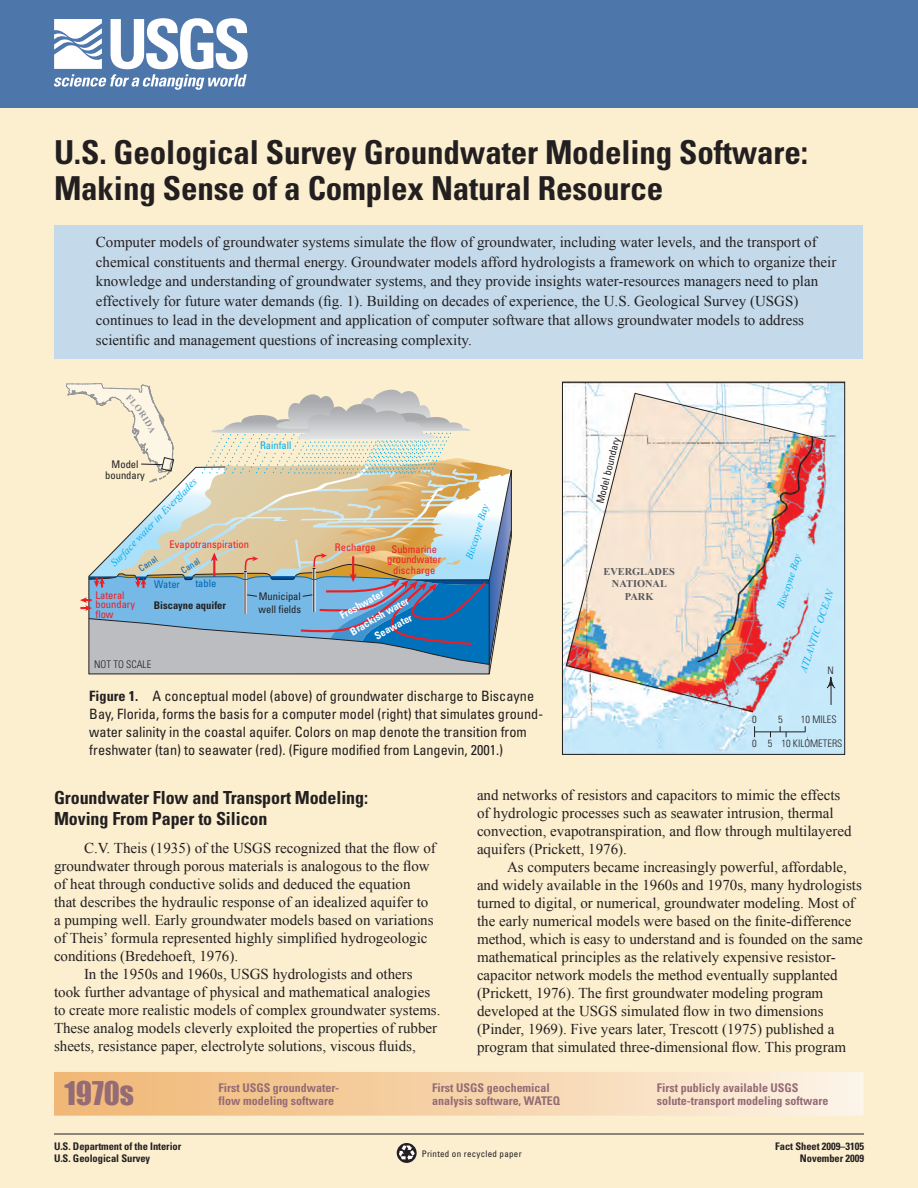
<style>
.page{position:relative;width:918px;height:1188px;background:#fbefd0}
.page>*{position:absolute;margin:0;border:0;box-sizing:border-box;transform-origin:0 0}
.Heading_1{font:700 condensed 33px "Univers";letter-spacing:-.005em;color:#231f20}
.t1{font:30px "Impact";color:#956b76}
.Heading_1-2{font:700 condensed 18px/21px "Univers";letter-spacing:-.005em;color:#231f20}
.Body_Text{font:15px/18px "Times New Roman";color:#231f20}
.BodyNoIndent{font:15px/19.5px "Times New Roman";color:#231f20}
.FigureCaption{font:condensed 14.25px/18px "Univers";color:#231f20}
.t2{font:700 condensed 12px/13.5px "Univers";color:#956b76}
.DBID{font:700 condensed 10.5px/12px "Univers";letter-spacing:-.005em;color:#231f20;text-align:right}
.t3{font:condensed 10.5px/9.3px "Univers";color:#ee1d23}
.t4{font:italic 10.5px "Times New Roman";color:#00aeef}
.t5{font:condensed 10.5px/12.6px "Univers";color:#231f20}
.t6{font:700 condensed 10.5px "Univers";color:#fff}
.t7{font:300 condensed 10.5px "Univers";color:#231f20}
.t8{font:condensed 10.5px "Univers";color:#0166b3}
.t9{font:condensed 10.5px "Univers";color:#00aeef}
.t10{font:300 condensed 10.35px "Univers";color:#231f20}
.t11{font:italic 10.35px "Times New Roman";color:#00aeef}
.t12{font:700 10.35px/12.5px "Times New Roman";color:#57585a;text-align:center}
.t13{font:condensed 10.35px "Univers";color:#231f20}
.t14{font:condensed 9px "Univers";letter-spacing:.03em;color:#231f20}
.t15{font:condensed 9px "Univers";color:#0166b3}
.s1{font-weight:700}
</style>
<div class="page">
<img style="left:564px;top:384px;width:279px;height:369px">
<div style="left:753px;top:732px;width:54px;height:11px;background:#c7eafa"></div>
<hr style="left:754px;top:732px;width:51px;height:1px;background:#231f20">
<svg style="left:780px;top:726px;width:7px;height:11px"></svg>
<svg style="left:827px;top:676px;width:9px;height:30px"></svg>
<div style="left:562px;top:382px;width:283px;height:373px;border:1px solid #231f20"></div>
<img style="left:566px;top:392px;width:261px;height:321px">
<div style="left:55px;top:225px;width:808px;height:133px;background:#c4d9ea"></div>
<hr style="left:54px;top:1134px;width:810px;height:1px;background:#231f20">
<div style="left:0;top:0;width:918px;height:108px;background:#4d76ab"></div>
<svg style="left:397px;top:1143px;width:20px;height:19px"></svg>
<svg style="left:399px;top:1145px;width:16px;height:15px"></svg>
<svg style="left:54px;top:1072px;width:810px;height:44px"></svg>
<svg style="left:54px;top:18px;width:194px;height:72px"></svg>
<svg style="left:66px;top:383px;width:446px;height:292px"></svg>
<p class="Heading_1" style="left:54px;top:132px;width:756px">U.S. Geological Survey Groundwater Modeling Software:</p>
<p class="Heading_1" style="left:54px;top:168px;width:611px">Making Sense of a Complex Natural Resource</p>
<p class="BodyNoIndent" style="left:96px;top:232px;width:742px">Computer models of groundwater systems simulate the flow of groundwater, including water levels, and the transport of chemical constituents and thermal energy. Groundwater models afford hydrologists a framework on which to organize their knowledge and understanding of groundwater systems, and they provide insights water-resources managers need to plan effectively for future water demands (fig. 1). Building on decades of experience, the U.S. Geological Survey (USGS) continues to lead in the development and application of computer software that allows groundwater models to address scientific and management questions of increasing complexity.</p>
<p class="t5" style="left:105px;top:459px;width:41px;line-height:10.5px;text-align:center">Model boundary</p>
<p class="t4" style="left:107px;top:560px;width:120px;rotate:-46deg">Surface water in Everglades</p>
<p class="t3" style="left:170px;top:540px;width:81px">Evapotranspiration</p>
<p class="t15" style="left:136px;top:564px;width:22px;rotate:-32deg">Canal</p>
<p class="t15" style="left:179px;top:566px;width:22px;rotate:-32deg">Canal</p>
<p class="t3" style="left:95px;top:591px;width:41px">Lateral boundary flow</p>
<p class="t8" style="left:154px;top:578px;width:27px;rotate:-1deg">Water</p>
<p class="t8" style="left:195px;top:577px;width:22px">table</p>
<p class="DBID" style="left:154px;top:599px;width:74px">Biscayne aquifer</p>
<p class="t9" style="left:260px;top:439px;width:33px">Rainfall</p>
<p class="t5" style="left:259px;top:590px;width:44px">Municipal well fields</p>
<p class="t7" style="left:94px;top:658px;width:59px">NOT TO SCALE</p>
<p class="t3" style="left:335px;top:542px;width:42px">Recharge</p>
<p class="t3" style="left:387px;top:544px;width:56px;line-height:10.5px;text-align:center">Submarine groundwater discharge</p>
<p class="t6" style="left:337px;top:610px;width:50px;rotate:-29deg">Freshwater</p>
<p class="t6" style="left:348px;top:627px;width:67px;rotate:-30deg">Brackish water</p>
<p class="t6" style="left:372px;top:631px;width:43px;rotate:-29deg">Seawater</p>
<p class="t4" style="left:462px;top:557px;width:58px;rotate:-73deg">Biscayne Bay</p>
<p class="t13" style="left:594px;top:502px;width:69px;rotate:-76deg">Model boundary</p>
<p class="t12" style="left:604px;top:565px;width:73px">EVERGLADES<br>NATIONAL<br>PARK</p>
<p class="t11" style="left:774px;top:606px;width:58px;rotate:-72deg">Biscayne Bay</p>
<p class="t11" style="left:796px;top:669px;width:87px;rotate:-71deg">ATLANTIC OCEAN</p>
<p class="t10" style="left:828px;top:664px;width:8px">N</p>
<p class="FigureCaption" style="left:89px;top:687px;width:455px"><span class="s1">Figure 1.</span> A conceptual model (above) of groundwater discharge to Biscayne Bay, Florida, forms the basis for a computer model (right) that simulates ground&shy;water salinity in the coastal aquifer. Colors on map denote the transition from freshwater (tan) to seawater (red). (Figure modified from Langevin, 2001.)</p>
<p class="Heading_1-2" style="left:54px;top:787px;width:316px">Groundwater Flow and Transport Modeling:<br>Moving From Paper to Silicon</p>
<p class="Body_Text" style="left:54px;top:839px;width:383px;text-indent:30px">C.V. Theis (1935) of the USGS recognized that the flow of groundwater through porous materials is analogous to the flow of heat through conductive solids and deduced the equation that describes the hydraulic response of an idealized aquifer to a pumping well. Early groundwater models based on variations of Theis’ formula represented highly simplified hydrogeologic conditions (Bredehoeft, 1976).</p>
<p class="Body_Text" style="left:54px;top:965px;width:388px;text-indent:30px">In the 1950s and 1960s, USGS hydrologists and others took further advantage of physical and mathematical analogies to create more realistic models of complex groundwater systems.<br>These analog models cleverly exploited the properties of rubber sheets, resistance paper, electrolyte solutions, viscous fluids,</p>
<p class="t10" style="left:752px;top:713px;width:6px">0</p>
<p class="t10" style="left:778px;top:713px;width:6px">5</p>
<p class="t10" style="left:801px;top:713px;width:37px">10 MILES</p>
<p class="t10" style="left:752px;top:737px;width:92px">0 5 10 KILOMETERS</p>
<p class="Body_Text" style="left:477px;top:786px;width:376px">and networks of resistors and capacitors to mimic the effects of hydrologic processes such as seawater intrusion, thermal convection, evapotranspiration, and flow through multilayered aquifers (Prickett, 1976).</p>
<p class="Body_Text" style="left:477px;top:858px;width:387px;text-indent:30px">As computers became increasingly powerful, affordable, and widely available in the 1960s and 1970s, many hydrologists turned to digital, or numerical, groundwater modeling. Most of the early numerical models were based on the finite-difference method, which is easy to understand and is founded on the same mathematical principles as the relatively expensive resistor&shy;capacitor network models the method eventually supplanted (Prickett, 1976). The first groundwater modeling program developed at the USGS simulated flow in two dimensions (Pinder, 1969). Five years later, Trescott (1975) published a program that simulated three-dimensional flow. This program</p>
<p class="t1" style="left:64px;top:1075px;width:71px">1970s</p>
<p class="t2" style="left:218px;top:1081px;width:122px">First USGS groundwater&shy;flow modeling software</p>
<p class="t2" style="left:432px;top:1081px;width:130px">First USGS geochemical analysis software, WATEQ</p>
<p class="t2" style="left:657px;top:1081px;width:173px">First publicly available USGS solute-transport modeling software</p>
<p class="DBID" style="left:54px;top:1140px;width:129px">U.S. Department of the Interior</p>
<p class="DBID" style="left:54px;top:1152px;width:98px">U.S. Geological Survey</p>
<p class="t14" style="left:422px;top:1148px;width:101px">Printed on recycled paper</p>
<p class="DBID" style="left:775px;top:1140px;width:90px">Fact Sheet 2009–3105<br>November 2009</p>
</div>
